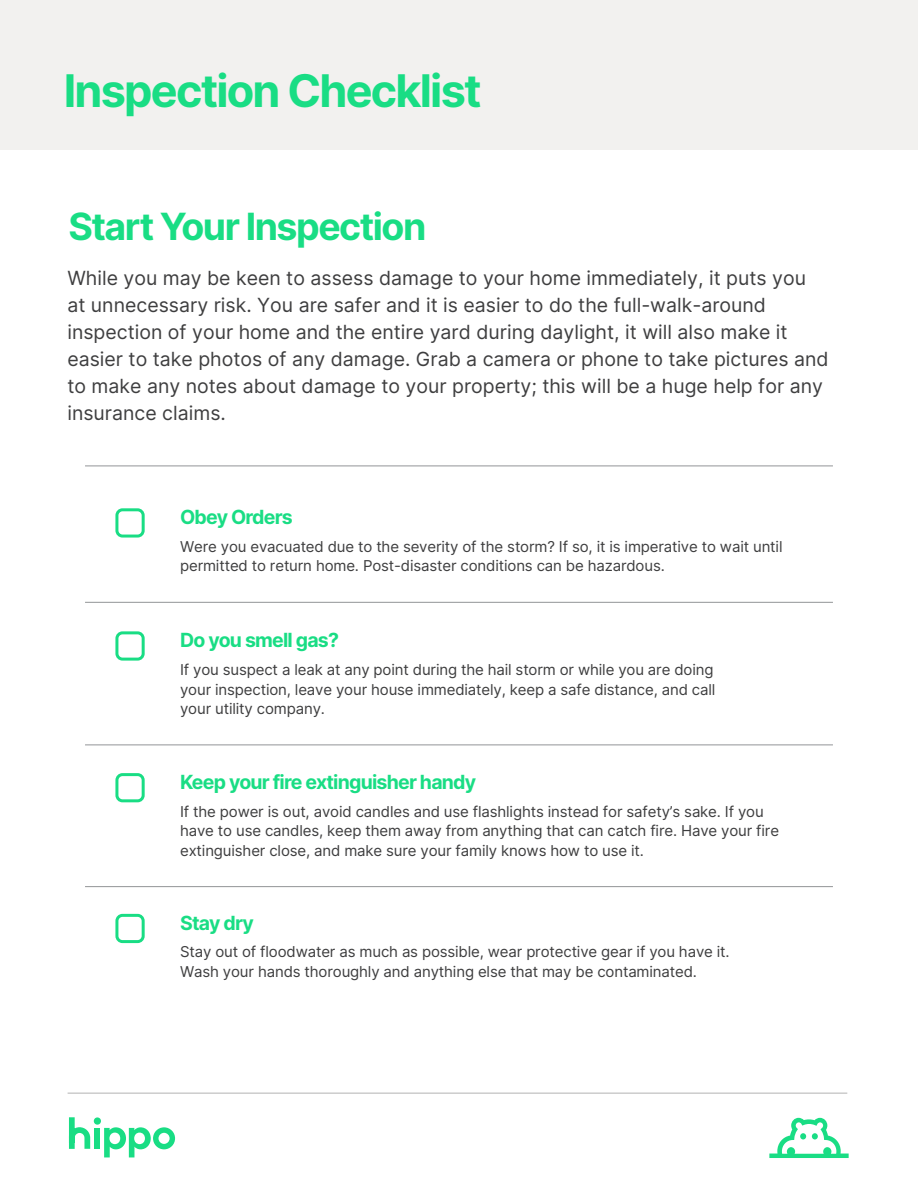
<style>
.page{position:relative;width:918px;height:1188px;background:#fff}
.page>*{position:absolute;margin:0;border:0;box-sizing:border-box;transform-origin:0 0}
.t1{font:700 45px "Inter";letter-spacing:-.04em;color:#19dd84}
.t2{font:700 37.5px "Inter";letter-spacing:-.04em;color:#19dd84}
.t3{font:19.5px/27px "Inter";color:#3e3e3f}
.t4{font:700 19.5px "Inter";letter-spacing:-.04em;color:#19dd84}
.t5{font:15px/19.5px "Inter";letter-spacing:-.01em;color:#3e3e3f}
</style>
<div class="page">
<hr style="left:68px;top:1093px;width:779px;height:1px;background:#b3b3b3">
<svg style="left:769px;top:1118px;width:80px;height:40px"></svg>
<div style="left:94px;top:1117px;width:7px;height:8px;background:#19dd84;border-radius:50%"></div>
<div style="left:95px;top:1128px;width:5px;height:21px;background:#19dd84"></div>
<svg style="left:69px;top:1117px;width:21px;height:32px"></svg>
<svg style="left:104px;top:1127px;width:71px;height:30px"></svg>
<hr style="left:85px;top:602px;width:748px;height:1px;background:#929497">
<hr style="left:85px;top:466px;width:748px;height:1px;background:#929497">
<div style="left:115px;top:508px;width:30px;height:30px;border:3px solid #19dd84;border-radius:6px"></div>
<hr style="left:85px;top:745px;width:748px;height:1px;background:#929497">
<div style="left:115px;top:631px;width:30px;height:30px;border:3px solid #19dd84;border-radius:6px"></div>
<hr style="left:85px;top:886px;width:748px;height:1px;background:#929497">
<div style="left:115px;top:773px;width:30px;height:29px;border:3px solid #19dd84;border-radius:6px"></div>
<div style="left:115px;top:914px;width:30px;height:29px;border:3px solid #19dd84;border-radius:6px"></div>
<div style="left:0;top:0;width:918px;height:150px;background:#f2f1ef"></div>
<h1 class="t1" style="left:64px;top:58px;width:419px">Inspection Checklist</h1>
<h2 class="t2" style="left:68px;top:199px;width:359px">Start Your Inspection</h2>
<p class="t3" style="left:67px;top:264px;width:763px">While you may be keen to assess damage to your home immediately, it puts you at unnecessary risk. You are safer and it is easier to do the full-walk-around inspection of your home and the entire yard during daylight, it will also make it easier to take photos of any damage. Grab a camera or phone to take pictures and to make any notes about damage to your property; this will be a huge help for any insurance claims.</p>
<h3 class="t4" style="left:180px;top:503px;width:114px">Obey Orders</h3>
<p class="t5" style="left:180px;top:536px;width:604px">Were you evacuated due to the severity of the storm? If so, it is imperative to wait until permitted to return home. Post-disaster conditions can be hazardous.</p>
<h3 class="t4" style="left:180px;top:626px;width:161px">Do you smell gas?</h3>
<p class="t5" style="left:180px;top:659px;width:537px">If you suspect a leak at any point during the hail storm or while you are doing your inspection, leave your house immediately, keep a safe distance, and call your utility company.</p>
<h3 class="t4" style="left:180px;top:768px;width:298px">Keep your fire extinguisher handy</h3>
<p class="t5" style="left:180px;top:801px;width:601px">If the power is out, avoid candles and use flashlights instead for safety’s sake. If you have to use candles, keep them away from anything that can catch fire. Have your fire extinguisher close, and make sure your family knows how to use it.</p>
<h3 class="t4" style="left:180px;top:908px;width:75px">Stay dry</h3>
<p class="t5" style="left:180px;top:942px;width:551px">Stay out of floodwater as much as possible, wear protective gear if you have it.<br>Wash your hands thoroughly and anything else that may be contaminated.</p>
</div>
